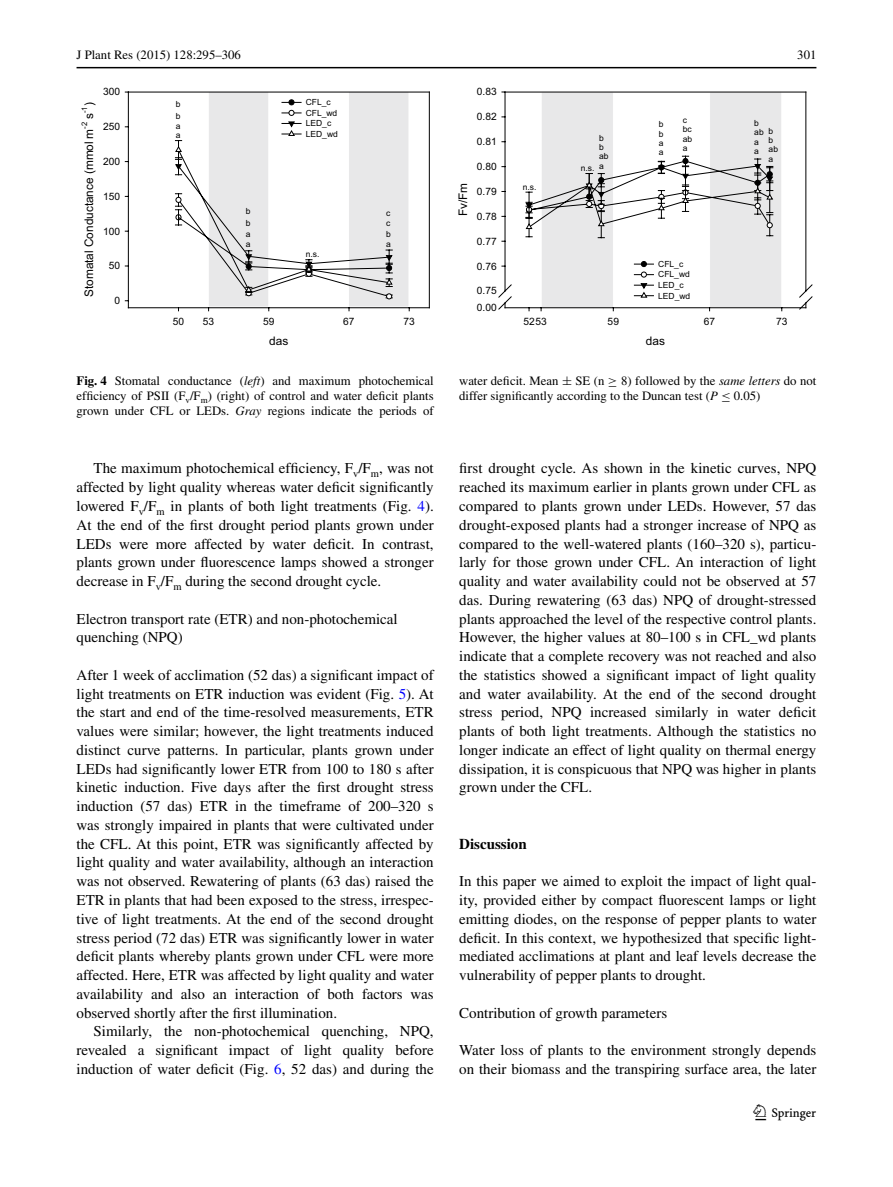
<style>
.page{position:relative;width:893px;height:1187px;background:#fff}
.page>*{position:absolute;margin:0;border:0;box-sizing:border-box;transform-origin:0 0}
.t1{font:22.5px "Springnew";color:#000}
.t2{font:15px/18.8px "Times";color:#000;text-align:justify}
.t3{font:700 15px "Times";color:#000}
.t4{font:12.75px/15px "Times";color:#000;text-align:justify}
.t5{font:11.85px "Arial";color:#000}
.t6{font:10.2px "Arial";color:#000}
.t7{font:8.4px/9.3px "Arial";color:#000}
.t8{font:7.65px "Arial";color:#000}
.s1{font-weight:700}
.s2{font-style:italic}
.s3{font-family:"MTSY"}
.s4{color:#00f}
</style>
<div class="page">
<hr style="left:77px;top:67px;width:739px;height:1px;background:#000">
<hr style="left:128px;top:307px;width:301px;height:1px;background:#000">
<hr style="left:128px;top:92px;width:301px;height:1px;background:#000">
<hr style="left:128px;top:92px;width:1px;height:216px;background:#000">
<svg style="left:175px;top:91px;width:255px;height:217px"></svg>
<svg style="left:175px;top:99px;width:218px;height:200px"></svg>
<hr style="left:505px;top:307px;width:301px;height:1px;background:#000">
<hr style="left:505px;top:92px;width:301px;height:1px;background:#000">
<svg style="left:498px;top:91px;width:14px;height:219px"></svg>
<svg style="left:525px;top:91px;width:287px;height:219px"></svg>
<svg style="left:525px;top:156px;width:248px;height:82px"></svg>
<svg style="left:634px;top:261px;width:19px;height:16px"></svg>
<svg style="left:634px;top:283px;width:19px;height:15px"></svg>
<p class="t4" style="left:77px;top:48px;width:166px">J Plant Res (2015) 128:295–306</p>
<p class="t4" style="left:797px;top:48px;width:21px">301</p>
<p class="t6" style="left:103px;top:85px;width:19px">300</p>
<p class="t6" style="left:477px;top:85px;width:21px">0.83</p>
<p class="t5" style="left:81px;top:106px;width:5px;rotate:-90deg">)</p>
<p class="t8" style="left:79px;top:113px;width:8px;rotate:-90deg">-1</p>
<p class="t5" style="left:81px;top:119px;width:7px;rotate:-90deg">s</p>
<p class="t8" style="left:79px;top:129px;width:8px;rotate:-90deg">-2</p>
<p class="t6" style="left:103px;top:120px;width:19px">250</p>
<p class="t5" style="left:81px;top:297px;width:170px;rotate:-90deg">Stomatal Conductance (mmol m</p>
<p class="t6" style="left:103px;top:155px;width:19px">200</p>
<p class="t6" style="left:103px;top:189px;width:19px">150</p>
<p class="t6" style="left:103px;top:224px;width:19px">100</p>
<p class="t6" style="left:109px;top:259px;width:13px">50</p>
<p class="t6" style="left:115px;top:294px;width:7px">0</p>
<p class="t7" style="left:176px;top:98px;width:6px;line-height:12px">b b</p>
<p class="t7" style="left:176px;top:121px;width:6px">a</p>
<p class="t7" style="left:176px;top:131px;width:6px">a</p>
<p class="t7" style="left:306px;top:97px;width:33px;line-height:10.5px">CFL_c<br>CFL_wd<br>LED_c<br>LED_wd</p>
<p class="t7" style="left:246px;top:207px;width:6px">b</p>
<p class="t7" style="left:386px;top:209px;width:6px">c</p>
<p class="t7" style="left:246px;top:219px;width:6px">b</p>
<p class="t7" style="left:386px;top:218px;width:6px">c</p>
<p class="t7" style="left:246px;top:229px;width:6px;line-height:10.2px">a a</p>
<p class="t7" style="left:386px;top:230px;width:6px">b</p>
<p class="t7" style="left:386px;top:239px;width:6px">a</p>
<p class="t7" style="left:306px;top:249px;width:15px">n.s.</p>
<p class="t5" style="left:455px;top:216px;width:35px;rotate:-90deg">Fv/Fm</p>
<p class="t6" style="left:477px;top:110px;width:21px">0.82</p>
<p class="t6" style="left:477px;top:135px;width:21px">0.81</p>
<p class="t6" style="left:477px;top:160px;width:21px">0.80</p>
<p class="t6" style="left:477px;top:185px;width:21px">0.79</p>
<p class="t6" style="left:477px;top:209px;width:21px">0.78</p>
<p class="t6" style="left:477px;top:234px;width:21px">0.77</p>
<p class="t6" style="left:477px;top:259px;width:21px">0.76</p>
<p class="t6" style="left:477px;top:284px;width:21px">0.75</p>
<p class="t6" style="left:477px;top:301px;width:21px">0.00</p>
<p class="t7" style="left:523px;top:182px;width:15px">n.s.</p>
<p class="t7" style="left:599px;top:133px;width:11px">b b ab a</p>
<p class="t7" style="left:581px;top:164px;width:15px">n.s.</p>
<p class="t7" style="left:683px;top:115px;width:11px">c bc ab a</p>
<p class="t7" style="left:769px;top:126px;width:11px">b b ab a</p>
<p class="t7" style="left:659px;top:120px;width:6px;text-align:justify">b b a a</p>
<p class="t7" style="left:754px;top:119px;width:11px">b ab a a</p>
<p class="t7" style="left:658px;top:259px;width:33px;line-height:10.5px">CFL_c<br>CFL_wd<br>LED_c<br>LED_wd</p>
<p class="t6" style="left:173px;top:315px;width:13px">50</p>
<p class="t6" style="left:203px;top:315px;width:13px">53</p>
<p class="t6" style="left:263px;top:315px;width:13px">59</p>
<p class="t6" style="left:343px;top:315px;width:13px">67</p>
<p class="t6" style="left:403px;top:315px;width:13px">73</p>
<p class="t6" style="left:523px;top:315px;width:25px">5253</p>
<p class="t6" style="left:608px;top:315px;width:13px">59</p>
<p class="t6" style="left:704px;top:315px;width:13px">67</p>
<p class="t6" style="left:776px;top:315px;width:13px">73</p>
<p class="t5" style="left:269px;top:333px;width:21px">das</p>
<p class="t5" style="left:646px;top:333px;width:21px">das</p>
<p class="t4" style="left:77px;top:373px;width:359px"><span class="s1">Fig. 4</span> Stomatal conductance (<span class="s2">left</span>) and maximum photochemical efficiency of PSII (F<sub>v</sub>/F<sub>m</sub>) (right) of control and water deficit plants grown under CFL or LEDs. <span class="s2">Gray</span> regions indicate the periods of</p>
<p class="t4" style="left:459px;top:373px;width:359px">water deficit. Mean <span class="s3">±</span> SE (n <span class="s3">≥</span> 8) followed by the <span class="s2">same letters</span> do not differ significantly according to the Duncan test (<span class="s2">P</span> <span class="s3">≤</span> 0.05)</p>
<p class="t2" style="left:77px;top:459px;width:359px;text-indent:17px">The maximum photochemical efficiency, F<sub>v</sub>/F<sub>m</sub>, was not affected by light quality whereas water deficit significantly lowered F<sub>v</sub>/F<sub>m</sub> in plants of both light treatments (Fig. <span class="s4">4</span>).<br>At the end of the first drought period plants grown under LEDs were more affected by water deficit. In contrast, plants grown under fluorescence lamps showed a stronger decrease in F<sub>v</sub>/F<sub>m</sub> during the second drought cycle.</p>
<p class="t2" style="left:77px;top:609px;width:323px">Electron transport rate (ETR) and non‑photochemical quenching (NPQ)</p>
<p class="t2" style="left:77px;top:665px;width:359px">After 1 week of acclimation (52 das) a significant impact of light treatments on ETR induction was evident (Fig. <span class="s4">5</span>). At the start and end of the time-resolved measurements, ETR values were similar; however, the light treatments induced distinct curve patterns. In particular, plants grown under LEDs had significantly lower ETR from 100 to 180 s after kinetic induction. Five days after the first drought stress induction (57 das) ETR in the timeframe of 200–320 s was strongly impaired in plants that were cultivated under the CFL. At this point, ETR was significantly affected by light quality and water availability, although an interaction was not observed. Rewatering of plants (63 das) raised the ETR in plants that had been exposed to the stress, irrespec&shy;tive of light treatments. At the end of the second drought stress period (72 das) ETR was significantly lower in water deficit plants whereby plants grown under CFL were more affected. Here, ETR was affected by light quality and water availability and also an interaction of both factors was observed shortly after the first illumination.</p>
<p class="t2" style="left:77px;top:1021px;width:359px;text-indent:17px">Similarly, the non-photochemical quenching, NPQ, revealed a significant impact of light quality before induction of water deficit (Fig. <span class="s4">6</span>, 52 das) and during the</p>
<p class="t2" style="left:459px;top:459px;width:359px">first drought cycle. As shown in the kinetic curves, NPQ reached its maximum earlier in plants grown under CFL as compared to plants grown under LEDs. However, 57 das drought-exposed plants had a stronger increase of NPQ as compared to the well-watered plants (160–320 s), particu&shy;larly for those grown under CFL. An interaction of light quality and water availability could not be observed at 57 das. During rewatering (63 das) NPQ of drought-stressed plants approached the level of the respective control plants.<br>However, the higher values at 80–100 s in CFL_wd plants indicate that a complete recovery was not reached and also the statistics showed a significant impact of light quality and water availability. At the end of the second drought stress period, NPQ increased similarly in water deficit plants of both light treatments. Although the statistics no longer indicate an effect of light quality on thermal energy dissipation, it is conspicuous that NPQ was higher in plants grown under the CFL.</p>
<p class="t3" style="left:459px;top:834px;width:69px">Discussion</p>
<p class="t2" style="left:459px;top:871px;width:359px">In this paper we aimed to exploit the impact of light qual&shy;ity, provided either by compact fluorescent lamps or light emitting diodes, on the response of pepper plants to water deficit. In this context, we hypothesized that specific light&shy;mediated acclimations at plant and leaf levels decrease the vulnerability of pepper plants to drought.</p>
<p class="t2" style="left:459px;top:1002px;width:210px">Contribution of growth parameters</p>
<p class="t2" style="left:459px;top:1040px;width:359px">Water loss of plants to the environment strongly depends on their biomass and the transpiring surface area, the later</p>
<h1 class="t1" style="left:755px;top:1104px;width:62px">1 3</h1>
</div>
